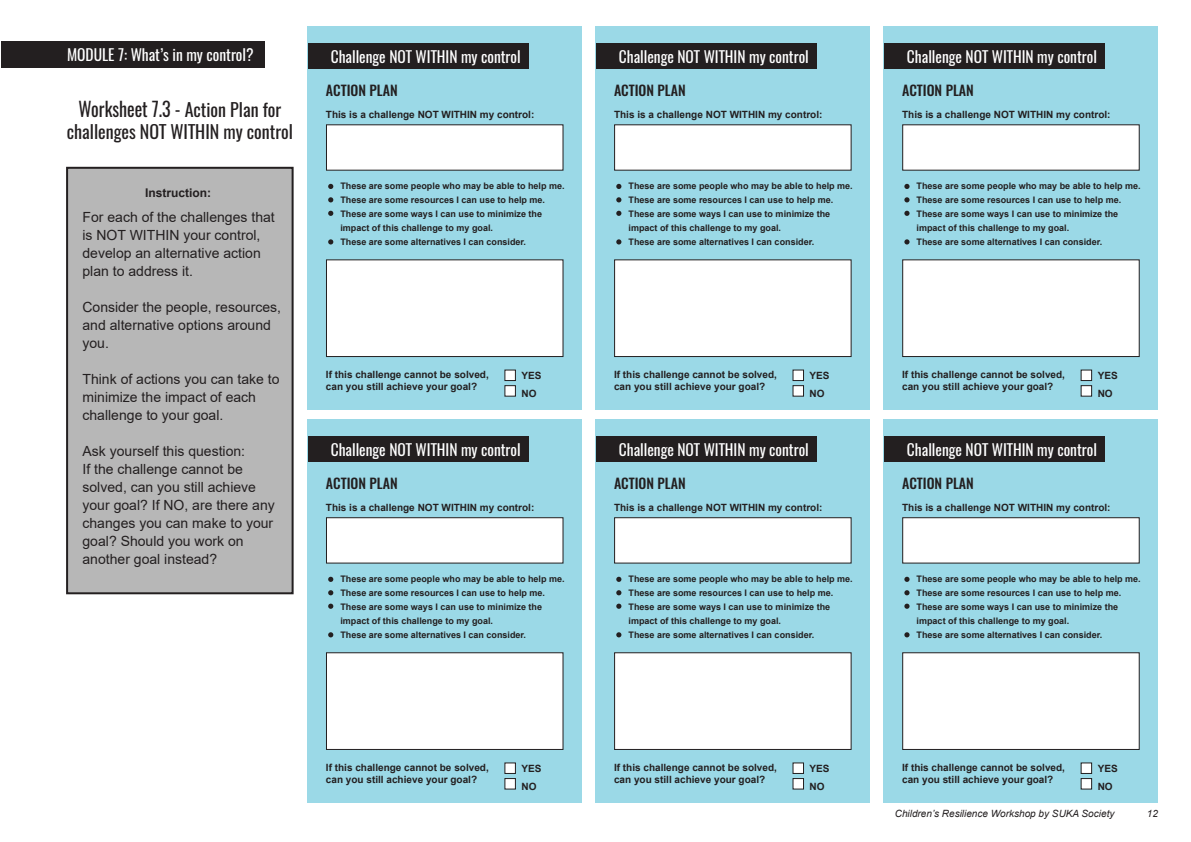
<style>
.page{position:relative;width:1191px;height:842px;background:#fff}
.page>*{position:absolute;margin:0;border:0;box-sizing:border-box;transform-origin:0 0}
.t1{font:19.6px "Oswald";color:#231f20;scale:.92 1}
.t2{font:18px "Oswald";color:#231f20}
.t3{font:15.5px "Oswald";color:#fff}
.t4{font:14px/18px "Arial";color:#231f20}
.t5{font:500 14px "Oswald";color:#231f20}
.t6{font:700 12px "Arial";color:#231f20}
.t7{font:700 10px/12px "Arial";color:#231f20}
.t8{font:italic 10px "Arial";color:#231f20}
.t9{font:700 9px/14px "Arial";color:#231f20}
.s1{font-size:18px}
</style>
<div class="page">
<div style="left:308px;top:27px;width:274px;height:383px;background:#9bd9e7"></div>
<div style="left:308px;top:43px;width:220px;height:26px;background:#231f20"></div>
<div style="left:326px;top:124px;width:237px;height:47px;background:#fff"></div>
<div style="left:326px;top:259px;width:237px;height:98px;background:#fff;border:1px solid #231f20"></div>
<svg style="left:328px;top:184px;width:5px;height:5px"></svg>
<svg style="left:328px;top:197px;width:5px;height:5px"></svg>
<svg style="left:328px;top:211px;width:5px;height:5px"></svg>
<svg style="left:328px;top:239px;width:5px;height:5px"></svg>
<div style="left:504px;top:370px;width:12px;height:11px;background:#fff;border:1px solid #231f20"></div>
<div style="left:504px;top:385px;width:12px;height:12px;background:#fff;border:1px solid #231f20"></div>
<div style="left:596px;top:27px;width:274px;height:383px;background:#9bd9e7"></div>
<div style="left:596px;top:43px;width:220px;height:26px;background:#231f20"></div>
<div style="left:614px;top:124px;width:237px;height:47px;background:#fff"></div>
<div style="left:614px;top:259px;width:237px;height:98px;background:#fff;border:1px solid #231f20"></div>
<svg style="left:616px;top:184px;width:5px;height:5px"></svg>
<svg style="left:616px;top:197px;width:5px;height:5px"></svg>
<svg style="left:616px;top:211px;width:5px;height:5px"></svg>
<svg style="left:616px;top:239px;width:5px;height:5px"></svg>
<div style="left:792px;top:370px;width:12px;height:11px;background:#fff;border:1px solid #231f20"></div>
<div style="left:792px;top:385px;width:12px;height:12px;background:#fff;border:1px solid #231f20"></div>
<div style="left:884px;top:27px;width:274px;height:383px;background:#9bd9e7"></div>
<div style="left:884px;top:43px;width:220px;height:26px;background:#231f20"></div>
<div style="left:902px;top:124px;width:237px;height:47px;background:#fff"></div>
<div style="left:902px;top:259px;width:237px;height:98px;background:#fff;border:1px solid #231f20"></div>
<svg style="left:904px;top:184px;width:5px;height:5px"></svg>
<svg style="left:904px;top:197px;width:5px;height:5px"></svg>
<svg style="left:904px;top:211px;width:5px;height:5px"></svg>
<svg style="left:904px;top:239px;width:5px;height:5px"></svg>
<div style="left:1080px;top:370px;width:12px;height:11px;background:#fff;border:1px solid #231f20"></div>
<div style="left:1080px;top:385px;width:12px;height:12px;background:#fff;border:1px solid #231f20"></div>
<div style="left:308px;top:419px;width:274px;height:384px;background:#9bd9e7"></div>
<div style="left:308px;top:436px;width:220px;height:26px;background:#231f20"></div>
<div style="left:326px;top:517px;width:237px;height:47px;background:#fff;border:1px solid #231f20"></div>
<div style="left:326px;top:652px;width:237px;height:98px;background:#fff;border:1px solid #231f20"></div>
<svg style="left:328px;top:577px;width:5px;height:5px"></svg>
<svg style="left:328px;top:590px;width:5px;height:5px"></svg>
<svg style="left:328px;top:604px;width:5px;height:5px"></svg>
<svg style="left:328px;top:632px;width:5px;height:5px"></svg>
<div style="left:504px;top:762px;width:12px;height:12px;background:#fff;border:1px solid #231f20"></div>
<div style="left:504px;top:778px;width:12px;height:11px;background:#fff;border:1px solid #231f20"></div>
<div style="left:596px;top:419px;width:274px;height:384px;background:#9bd9e7"></div>
<div style="left:596px;top:436px;width:220px;height:26px;background:#231f20"></div>
<div style="left:614px;top:517px;width:237px;height:47px;background:#fff;border:1px solid #231f20"></div>
<div style="left:614px;top:652px;width:237px;height:98px;background:#fff;border:1px solid #231f20"></div>
<svg style="left:616px;top:577px;width:5px;height:5px"></svg>
<svg style="left:616px;top:590px;width:5px;height:5px"></svg>
<svg style="left:616px;top:604px;width:5px;height:5px"></svg>
<svg style="left:616px;top:632px;width:5px;height:5px"></svg>
<div style="left:792px;top:762px;width:12px;height:12px;background:#fff;border:1px solid #231f20"></div>
<div style="left:792px;top:778px;width:12px;height:11px;background:#fff;border:1px solid #231f20"></div>
<div style="left:884px;top:419px;width:274px;height:384px;background:#9bd9e7"></div>
<div style="left:884px;top:436px;width:220px;height:26px;background:#231f20"></div>
<div style="left:902px;top:517px;width:237px;height:47px;background:#fff;border:1px solid #231f20"></div>
<div style="left:902px;top:652px;width:237px;height:98px;background:#fff;border:1px solid #231f20"></div>
<svg style="left:904px;top:577px;width:5px;height:5px"></svg>
<svg style="left:904px;top:590px;width:5px;height:5px"></svg>
<svg style="left:904px;top:604px;width:5px;height:5px"></svg>
<svg style="left:904px;top:632px;width:5px;height:5px"></svg>
<div style="left:1080px;top:762px;width:12px;height:12px;background:#fff;border:1px solid #231f20"></div>
<div style="left:1080px;top:778px;width:12px;height:11px;background:#fff;border:1px solid #231f20"></div>
<div style="left:1px;top:41px;width:264px;height:27px;background:#231f20"></div>
<div style="left:66px;top:167px;width:228px;height:427px;background:#b7b7b7;border:2px solid #231f20"></div>
<h3 class="t3" style="left:67px;top:44px;width:188px">MODULE 7: What’s in my control?</h3>
<h1 class="t1" style="left:78px;top:96px;width:222px">Worksheet 7.3 - <span class="s1">Action Plan for</span></h1>
<h2 class="t2" style="left:67px;top:119px;width:227px">challenges NOT WITHIN my control</h2>
<h3 class="t6" style="left:145px;top:185px;width:67px">Instruction:</h3>
<h3 class="t4" style="left:83px;top:208px;width:194px">For each of the challenges that is NOT WITHIN your control, develop an alternative action plan to address it.</h3>
<h3 class="t4" style="left:83px;top:298px;width:200px">Consider the people, resources, and alternative options around you.</h3>
<h3 class="t4" style="left:83px;top:370px;width:198px">Think of actions you can take to minimize the impact of each challenge to your goal.</h3>
<h3 class="t4" style="left:83px;top:442px;width:194px">Ask yourself this question:<br>If the challenge cannot be solved, can you still achieve your goal? If NO, are there any changes you can make to your goal? Should you work on another goal instead?</h3>
<h3 class="t3" style="left:331px;top:46px;width:191px">Challenge NOT WITHIN my control</h3>
<h3 class="t5" style="left:326px;top:83px;width:73px">ACTION PLAN</h3>
<p class="t7" style="left:326px;top:108px;width:210px">This is a challenge NOT WITHIN my control:</p>
<p class="t9" style="left:340px;top:179px;width:226px">These are some people who may be able to help me.<br>These are some resources I can use to help me.<br>These are some ways I can use to minimize the impact of this challenge to my goal.<br>These are some alternatives I can consider.</p>
<p class="t7" style="left:326px;top:368px;width:164px">If this challenge cannot be solved, can you still achieve your goal?</p>
<p class="t7" style="left:521px;top:366px;width:22px;line-height:18px">YES<br>NO</p>
<h3 class="t3" style="left:331px;top:439px;width:191px">Challenge NOT WITHIN my control</h3>
<h3 class="t5" style="left:326px;top:476px;width:73px">ACTION PLAN</h3>
<p class="t7" style="left:326px;top:501px;width:210px">This is a challenge NOT WITHIN my control:</p>
<p class="t9" style="left:340px;top:572px;width:226px">These are some people who may be able to help me.<br>These are some resources I can use to help me.<br>These are some ways I can use to minimize the impact of this challenge to my goal.<br>These are some alternatives I can consider.</p>
<p class="t7" style="left:326px;top:761px;width:164px">If this challenge cannot be solved, can you still achieve your goal?</p>
<p class="t7" style="left:521px;top:759px;width:22px;line-height:18px">YES<br>NO</p>
<h3 class="t3" style="left:619px;top:46px;width:191px">Challenge NOT WITHIN my control</h3>
<h3 class="t3" style="left:907px;top:46px;width:191px">Challenge NOT WITHIN my control</h3>
<h3 class="t5" style="left:614px;top:83px;width:73px">ACTION PLAN</h3>
<h3 class="t5" style="left:902px;top:83px;width:73px">ACTION PLAN</h3>
<p class="t7" style="left:614px;top:108px;width:210px">This is a challenge NOT WITHIN my control:</p>
<p class="t7" style="left:902px;top:108px;width:210px">This is a challenge NOT WITHIN my control:</p>
<p class="t9" style="left:628px;top:179px;width:226px">These are some people who may be able to help me.<br>These are some resources I can use to help me.<br>These are some ways I can use to minimize the impact of this challenge to my goal.<br>These are some alternatives I can consider.</p>
<p class="t9" style="left:916px;top:179px;width:226px">These are some people who may be able to help me.<br>These are some resources I can use to help me.<br>These are some ways I can use to minimize the impact of this challenge to my goal.<br>These are some alternatives I can consider.</p>
<p class="t7" style="left:614px;top:368px;width:164px">If this challenge cannot be solved, can you still achieve your goal?</p>
<p class="t7" style="left:809px;top:366px;width:22px;line-height:18px">YES<br>NO</p>
<p class="t7" style="left:902px;top:368px;width:164px">If this challenge cannot be solved, can you still achieve your goal?</p>
<p class="t7" style="left:1097px;top:366px;width:22px;line-height:18px">YES<br>NO</p>
<h3 class="t3" style="left:619px;top:439px;width:191px">Challenge NOT WITHIN my control</h3>
<h3 class="t3" style="left:907px;top:439px;width:191px">Challenge NOT WITHIN my control</h3>
<h3 class="t5" style="left:614px;top:476px;width:73px">ACTION PLAN</h3>
<h3 class="t5" style="left:902px;top:476px;width:73px">ACTION PLAN</h3>
<p class="t7" style="left:614px;top:501px;width:210px">This is a challenge NOT WITHIN my control:</p>
<p class="t7" style="left:902px;top:501px;width:210px">This is a challenge NOT WITHIN my control:</p>
<p class="t9" style="left:628px;top:572px;width:226px">These are some people who may be able to help me.<br>These are some resources I can use to help me.<br>These are some ways I can use to minimize the impact of this challenge to my goal.<br>These are some alternatives I can consider.</p>
<p class="t9" style="left:916px;top:572px;width:226px">These are some people who may be able to help me.<br>These are some resources I can use to help me.<br>These are some ways I can use to minimize the impact of this challenge to my goal.<br>These are some alternatives I can consider.</p>
<p class="t7" style="left:614px;top:761px;width:164px">If this challenge cannot be solved, can you still achieve your goal?</p>
<p class="t7" style="left:809px;top:759px;width:22px;line-height:18px">YES<br>NO</p>
<p class="t7" style="left:902px;top:761px;width:164px">If this challenge cannot be solved, can you still achieve your goal?</p>
<p class="t7" style="left:1097px;top:759px;width:22px;line-height:18px">YES<br>NO</p>
<p class="t8" style="left:895px;top:807px;width:221px">Children’s Resilience Workshop by SUKA Society</p>
<p class="t8" style="left:1147px;top:807px;width:13px">12</p>
</div>
